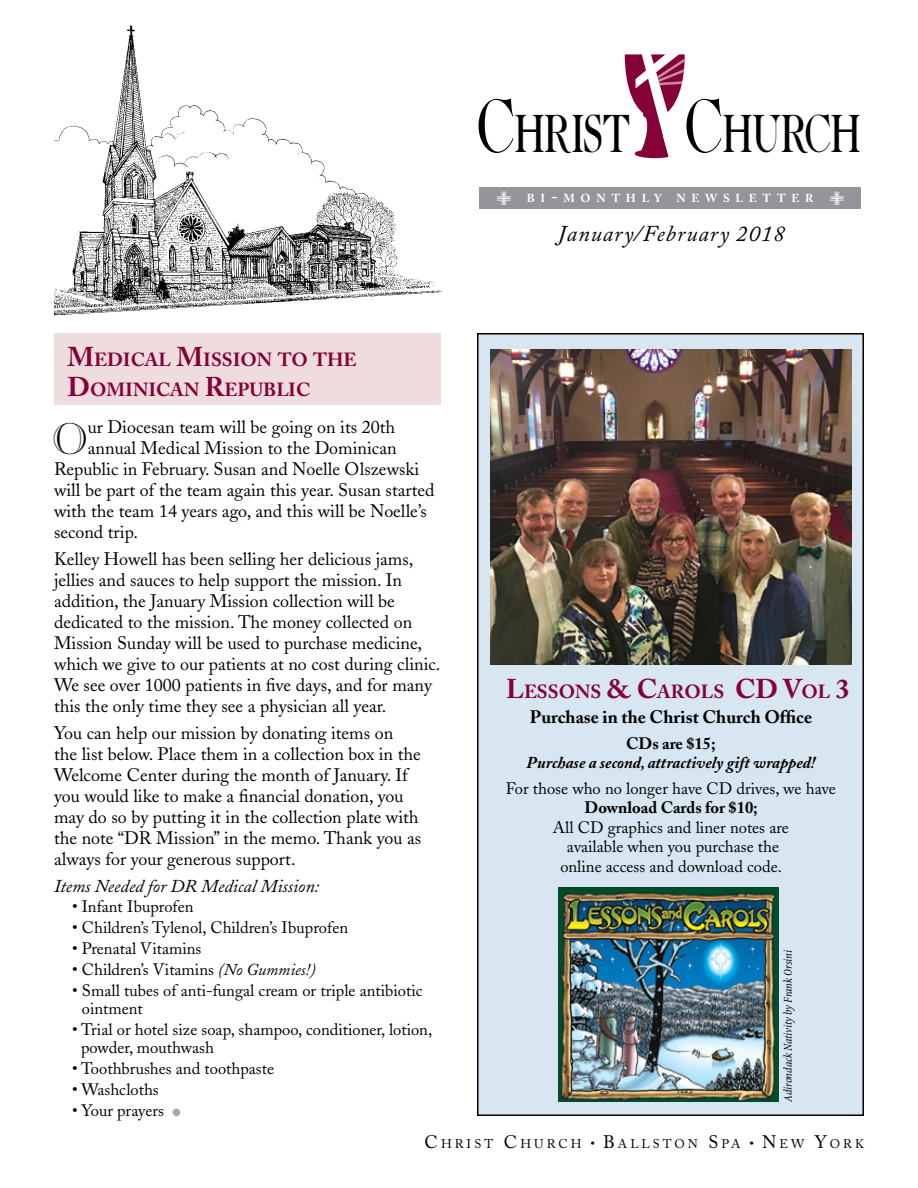
<style>
.page{position:relative;width:918px;height:1188px;background:#fff}
.page>*{position:absolute;margin:0;border:0;box-sizing:border-box;transform-origin:0 0}
.t1{font:52.65px "Caslon ICG Titling";color:#000;scale:.67 1}
.t2{font:43.8px "Caslon ICG Open Face";color:#000}
.t3{font:italic 22.5px "Adobe Caslon";letter-spacing:.05em;color:#000}
.t4{font:700 18.9px/30px "Adobe Caslon";color:#860038}
.t5{font:18px/21px "Adobe Caslon";color:#000}
.t6{font:italic 18px "Adobe Caslon";color:#000}
.t7{font:700 18px "Adobe Caslon";color:#000}
.t8{font:16.5px/18px "Adobe Caslon";color:#000}
.t9{font:italic 700 16.5px "Adobe Caslon";color:#000}
.t10{font:700 16.5px "Adobe Caslon";color:#000}
.t11{font:12.6px "Adobe Caslon";letter-spacing:.245em;color:#000}
.t12{font:italic condensed 12px "Minion";letter-spacing:-.005em;color:#000}
.t13{font:700 11.55px "Adobe Caslon";letter-spacing:.5em;color:#fff}
.s1{font-size:75.3px}
.s2{font-size:16.5px}
.s3{font-size:27px}
.s4{font-style:italic}
.s5{color:#a7a9ac}
.s6{font-size:18px}
.s7{font-size:13.5px}
</style>
<div class="page">
<div style="left:54px;top:333px;width:387px;height:72px;background:#efdcdd"></div>
<img style="left:54px;top:25px;width:387px;height:291px">
<svg style="left:635px;top:149px;width:40px;height:9px"></svg>
<svg style="left:625px;top:54px;width:60px;height:103px"></svg>
<div style="left:480px;top:187px;width:381px;height:21px;background:#939598"></div>
<div style="left:478px;top:334px;width:385px;height:781px;background:#d7e6f0"></div>
<div style="left:477px;top:333px;width:387px;height:783px;border:2px solid #000"></div>
<img style="left:558px;top:887px;width:220px;height:215px">
<img style="left:490px;top:349px;width:361px;height:315px">
<h1 class="t1" style="left:477px;top:103px;width:575px"><span class="s1">C</span>HRIST <span class="s1">C</span>HURCH</h1>
<p class="t13" style="left:497px;top:191px;width:166px">✙ BI<span class="s2">-</span>MONTHLY</p>
<p class="t13" style="left:676px;top:191px;width:169px">NEWSLETTER ✙</p>
<p class="t4" style="left:67px;top:344px;width:291px"><span class="s3">M</span>EDICAL <span class="s3">M</span>ISSION TO THE<br><span class="s3">D</span>OMINICAN <span class="s3">R</span>EPUBLIC</p>
<h2 class="t2" style="left:52px;top:413px;width:37px">O</h2>
<p class="t5" style="left:88px;top:417px;width:309px">ur Diocesan team will be going on its 20th</p>
<p class="t5" style="left:88px;top:438px;width:310px">annual Medical Mission to the Dominican</p>
<p class="t5" style="left:54px;top:459px;width:367px">Republic in February. Susan and Noelle Olszewski</p>
<p class="t5" style="left:54px;top:480px;width:382px">will be part of the team again this year. Susan started</p>
<p class="t5" style="left:54px;top:501px;width:374px">with the team 14 years ago, and this will be Noelle’s</p>
<p class="t5" style="left:54px;top:522px;width:86px">second trip.</p>
<p class="t5" style="left:54px;top:549px;width:388px">Kelley Howell has been selling her delicious jams, jellies and sauces to help support the mission. In addition, the January Mission collection will be dedicated to the mission. The money collected on Mission Sunday will be used to purchase medicine, which we give to our patients at no cost during clinic.<br>We see over 1000 patients in five days, and for many this the only time they see a physician all year.</p>
<p class="t5" style="left:54px;top:723px;width:369px">You can help our mission by donating items on<br>the list below. Place them in a collection box in the Welcome Center during the month of January. If you would like to make a financial donation, you may do so by putting it in the collection plate with the note “DR Mission” in the memo. Thank you as always for your generous support.</p>
<p class="t6" style="left:54px;top:877px;width:267px">Items Needed for DR Medical Mission:</p>
<p class="t8" style="left:72px;top:897px;width:123px">• Infant Ibuprofen</p>
<p class="t8" style="left:72px;top:918px;width:278px">• Children’s Tylenol, Children’s Ibuprofen</p>
<p class="t8" style="left:72px;top:939px;width:131px">• Prenatal Vitamins</p>
<p class="t8" style="left:72px;top:960px;width:245px">• Children’s Vitamins <span class="s4">(No Gummies!)</span></p>
<p class="t8" style="left:82px;top:981px;width:342px;text-indent:-10px">• Small tubes of anti-fungal cream or triple antibiotic ointment</p>
<p class="t8" style="left:81px;top:1020px;width:353px;text-indent:-9px">• Trial or hotel size soap, shampoo, conditioner, lotion, powder, mouthwash</p>
<p class="t8" style="left:72px;top:1059px;width:204px">• Toothbrushes and toothpaste</p>
<p class="t8" style="left:72px;top:1080px;width:88px">• Washcloths</p>
<p class="t8" style="left:72px;top:1101px;width:110px">• Your prayers <span class="s5">●</span></p>
<p class="t3" style="left:558px;top:221px;width:228px">January/February 2018</p>
<p class="t4" style="left:506px;top:676px;width:345px"><span class="s3">L</span>ESSONS <span class="s3">&amp; C</span>AROLS <span class="s3">CD V</span>OL <span class="s3">3</span></p>
<p class="t7" style="left:530px;top:706px;width:284px">Purchase in the Christ Church Office</p>
<p class="t10" style="left:626px;top:733px;width:91px">CDs are $15;</p>
<p class="t9" style="left:527px;top:753px;width:290px">Purchase a second, attractively gift wrapped!</p>
<p class="t8" style="left:506px;top:779px;width:332px">For those who no longer have CD drives, we have</p>
<p class="t10" style="left:584px;top:798px;width:175px">Download Cards for $10;</p>
<p class="t8" style="left:553px;top:818px;width:237px;line-height:19.5px;text-align:center">All CD graphics and liner notes are available when you purchase the online access and download code.</p>
<p class="t12" style="left:782px;top:1102px;width:153px;rotate:-90deg">Adirondack Nativity by Frank Orsini</p>
<p class="t11" style="left:425px;top:1136px;width:441px"><span class="s6">C</span>HRIST <span class="s6">C</span>HURCH <span class="s7">•</span> <span class="s6">B</span>ALLSTON <span class="s6">S</span> PA <span class="s7">•</span> <span class="s6">N</span>EW <span class="s6">Y</span>ORK</p>
</div>
